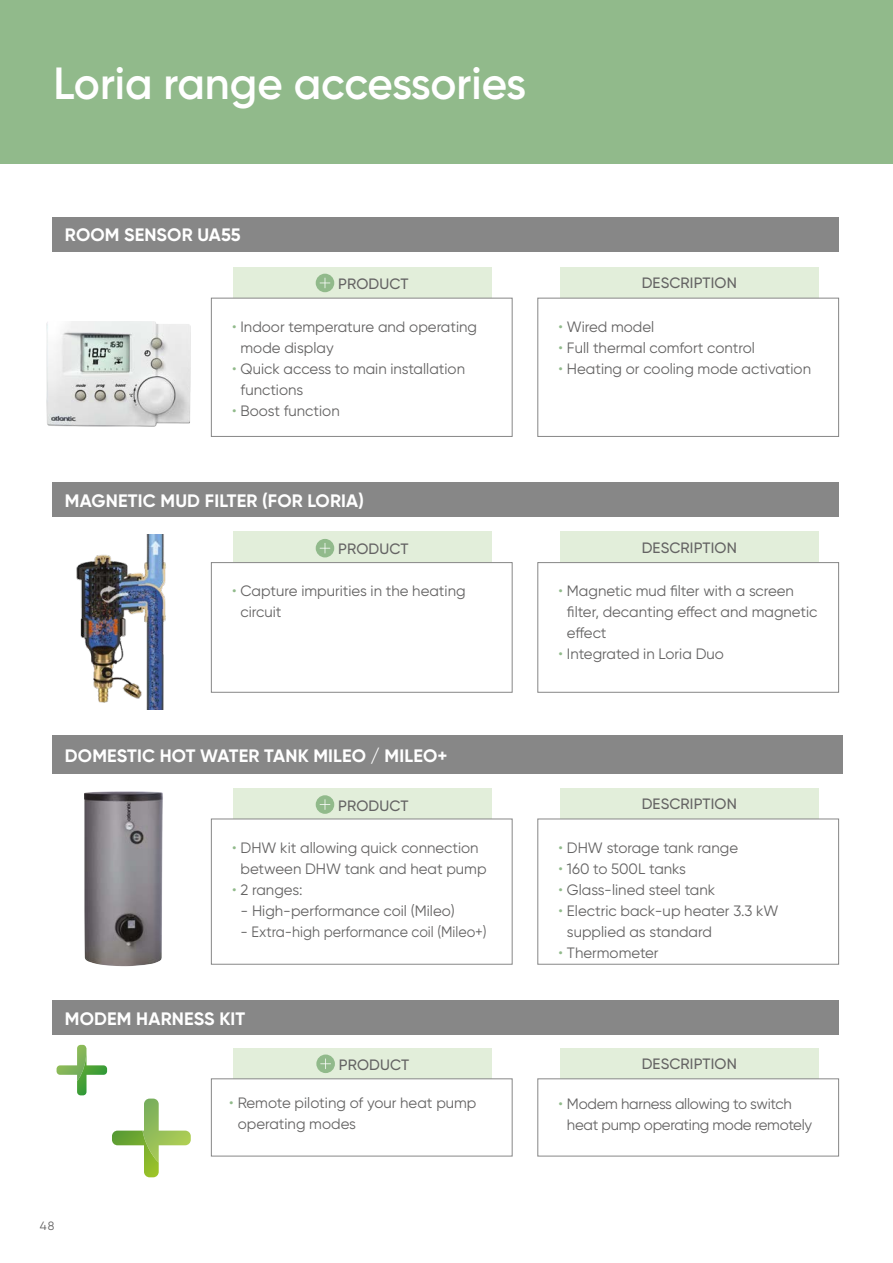
<style>
.page{position:relative;width:893px;height:1263px;background:#fff}
.page>*{position:absolute;margin:0;border:0;box-sizing:border-box;transform-origin:0 0}
.t1{font:600 45px "Gilroy";color:#fff}
.t2{font:700 18px "Gilroy";letter-spacing:.01em;color:#fff}
.t3{font:15px/21px "Gilroy";color:#646363}
.t4{font:500 15px "Gilroy";letter-spacing:.01em;color:#646363}
.t5{font:15px/21px "Gilroy";letter-spacing:-.02em;color:#646363}
.t6{font:15px "Gilroy";color:#646363;scale:.95 1}
.t7{font:12px "Gilroy";color:#646363}
.s1{color:#91ba8b}
</style>
<div class="page">
<div style="left:0;top:0;width:893px;height:164px;background:#91ba8b"></div>
<img style="left:46px;top:321px;width:145px;height:106px">
<img style="left:84px;top:791px;width:79px;height:175px">
<img style="left:76px;top:534px;width:90px;height:175px">
<svg style="left:57px;top:1045px;width:134px;height:132px"></svg>
<div style="left:560px;top:267px;width:259px;height:51px;background:#e2eeda"></div>
<div style="left:560px;top:788px;width:259px;height:51px;background:#e2eeda"></div>
<div style="left:560px;top:532px;width:259px;height:51px;background:#e2eeda"></div>
<div style="left:560px;top:1048px;width:259px;height:51px;background:#e2eeda"></div>
<div style="left:233px;top:267px;width:259px;height:51px;background:#e2eeda"></div>
<div style="left:233px;top:788px;width:259px;height:51px;background:#e2eeda"></div>
<div style="left:233px;top:532px;width:259px;height:51px;background:#e2eeda"></div>
<div style="left:233px;top:1048px;width:259px;height:51px;background:#e2eeda"></div>
<div style="left:537px;top:298px;width:302px;height:139px;background:#fff;border:1px solid #878787"></div>
<div style="left:537px;top:819px;width:302px;height:145px;background:#fff;border:1px solid #878787"></div>
<div style="left:537px;top:562px;width:302px;height:131px;background:#fff;border:1px solid #878787"></div>
<div style="left:537px;top:1078px;width:302px;height:78px;background:#fff;border:1px solid #878787"></div>
<div style="left:211px;top:298px;width:301px;height:139px;background:#fff;border:1px solid #878787"></div>
<div style="left:211px;top:819px;width:301px;height:145px;background:#fff"></div>
<div style="left:211px;top:562px;width:301px;height:131px;background:#fff;border:1px solid #878787"></div>
<div style="left:211px;top:1078px;width:301px;height:78px;background:#fff;border:1px solid #878787"></div>
<div style="left:316px;top:274px;width:18px;height:18px;background:#91ba8b;border-radius:50%"></div>
<svg style="left:320px;top:278px;width:10px;height:10px"></svg>
<svg style="left:316px;top:1054px;width:19px;height:19px"></svg>
<svg style="left:320px;top:1058px;width:11px;height:11px"></svg>
<div style="left:316px;top:539px;width:18px;height:18px;background:#91ba8b;border-radius:50%"></div>
<svg style="left:320px;top:543px;width:10px;height:10px"></svg>
<div style="left:316px;top:795px;width:18px;height:19px;background:#91ba8b;border-radius:50%"></div>
<svg style="left:320px;top:799px;width:10px;height:11px"></svg>
<div style="left:52px;top:217px;width:787px;height:34px;background:#878787"></div>
<div style="left:52px;top:736px;width:790px;height:38px;background:#878787"></div>
<div style="left:52px;top:483px;width:787px;height:34px;background:#878787"></div>
<div style="left:52px;top:1000px;width:787px;height:34px;background:#878787"></div>
<h1 class="t1" style="left:53px;top:55px;width:474px">Loria range accessories</h1>
<p class="t2" style="left:65px;top:224px;width:177px">ROOM SENSOR UA55</p>
<p class="t4" style="left:338px;top:275px;width:72px">PRODUCT</p>
<p class="t3" style="left:241px;top:316px;width:238px;text-indent:-9px"><span class="s1">•</span> Indoor temperature and operating mode display</p>
<p class="t3" style="left:241px;top:358px;width:226px;text-indent:-9px"><span class="s1">•</span> Quick access to main installation functions</p>
<p class="t3" style="left:232px;top:400px;width:109px"><span class="s1">•</span> Boost function</p>
<p class="t2" style="left:65px;top:489px;width:300px">MAGNETIC MUD FILTER (FOR LORIA)</p>
<p class="t4" style="left:338px;top:540px;width:72px">PRODUCT</p>
<p class="t3" style="left:241px;top:580px;width:227px;text-indent:-9px"><span class="s1">•</span> Capture impurities in the heating circuit</p>
<p class="t2" style="left:65px;top:744px;width:384px">DOMESTIC HOT WATER TANK MILEO / MILEO+</p>
<p class="t4" style="left:338px;top:796px;width:72px">PRODUCT</p>
<p class="t3" style="left:232px;top:837px;width:256px;text-align:center"><span class="s1">•</span> DHW kit allowing quick connection between DHW tank and heat pump</p>
<p class="t3" style="left:232px;top:879px;width:72px"><span class="s1">•</span> 2 ranges:</p>
<p class="t3" style="left:241px;top:900px;width:216px">- High-performance coil (Mileo)</p>
<p class="t6" style="left:241px;top:922px;width:261px">- Extra-high performance coil (Mileo+)</p>
<p class="t2" style="left:65px;top:1007px;width:182px">MODEM HARNESS KIT</p>
<p class="t4" style="left:339px;top:1055px;width:72px">PRODUCT</p>
<p class="t3" style="left:238px;top:1092px;width:240px;text-indent:-9px"><span class="s1">•</span> Remote piloting of your heat pump operating modes</p>
<p class="t7" style="left:40px;top:1218px;width:16px">48</p>
<p class="t4" style="left:642px;top:274px;width:97px">DESCRIPTION</p>
<p class="t3" style="left:558px;top:316px;width:97px"><span class="s1">•</span> Wired model</p>
<p class="t3" style="left:558px;top:337px;width:198px"><span class="s1">•</span> Full thermal comfort control</p>
<p class="t3" style="left:558px;top:358px;width:254px"><span class="s1">•</span> Heating or cooling mode activation</p>
<p class="t4" style="left:642px;top:538px;width:97px">DESCRIPTION</p>
<p class="t3" style="left:567px;top:580px;width:252px;text-indent:-9px"><span class="s1">•</span> Magnetic mud filter with a screen filter, decanting effect and magnetic effect</p>
<p class="t3" style="left:558px;top:643px;width:167px"><span class="s1">•</span> Integrated in Loria Duo</p>
<p class="t4" style="left:642px;top:794px;width:97px">DESCRIPTION</p>
<p class="t3" style="left:558px;top:837px;width:181px"><span class="s1">•</span> DHW storage tank range</p>
<p class="t3" style="left:558px;top:858px;width:129px"><span class="s1">•</span> 160 to 500L tanks</p>
<p class="t3" style="left:558px;top:879px;width:158px"><span class="s1">•</span> Glass-lined steel tank</p>
<p class="t3" style="left:567px;top:900px;width:213px;text-indent:-9px"><span class="s1">•</span> Electric back-up heater 3.3 kW supplied as standard</p>
<p class="t3" style="left:558px;top:942px;width:102px"><span class="s1">•</span> Thermometer</p>
<p class="t4" style="left:642px;top:1054px;width:97px">DESCRIPTION</p>
<p class="t5" style="left:567px;top:1093px;width:247px;text-indent:-9px"><span class="s1">•</span> Modem harness allowing to switch heat pump operating mode remotely</p>
</div>
